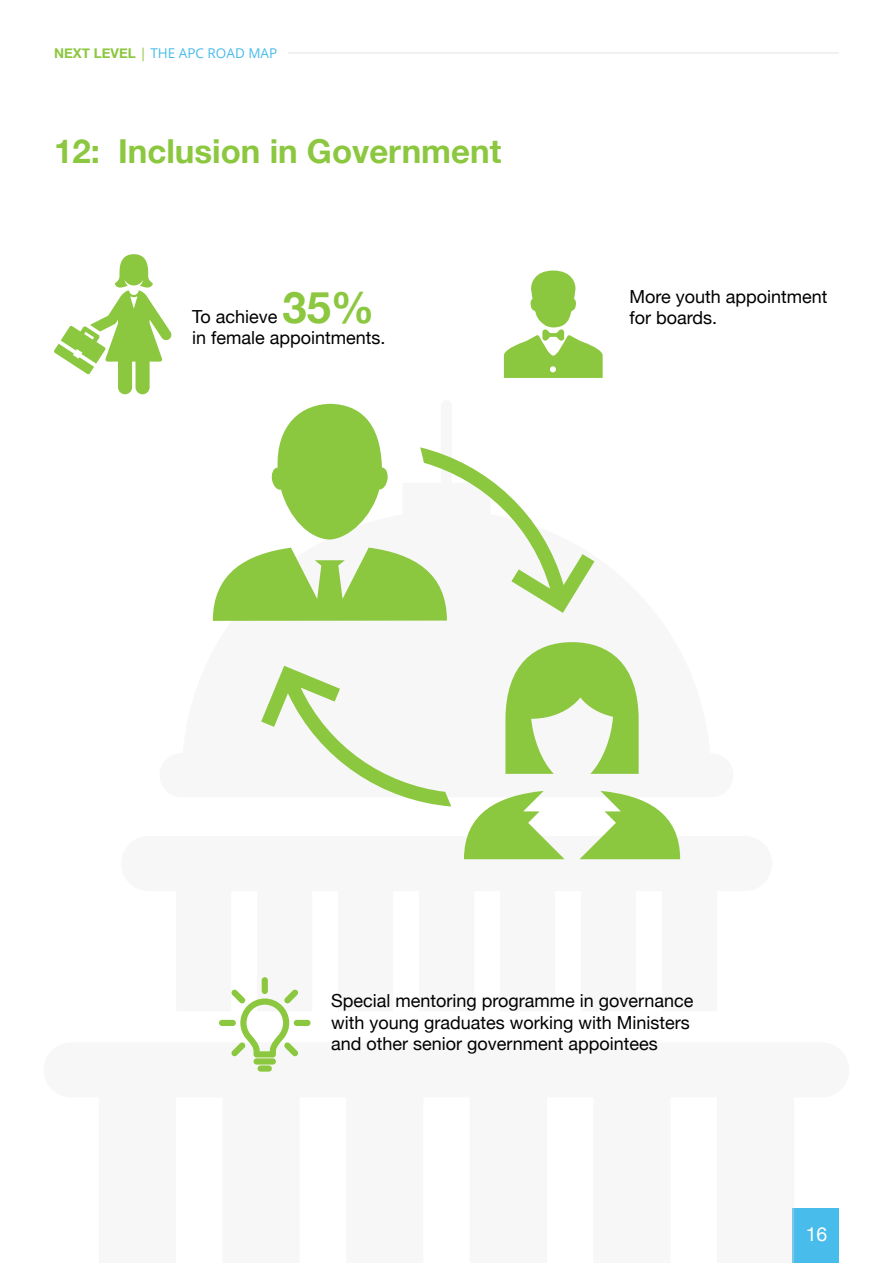
<style>
.page{position:relative;width:893px;height:1263px;background:#fff}
.page>*{position:absolute;margin:0;border:0;box-sizing:border-box;transform-origin:0 0}
.t1{font:700 43.5px "Helvetica Neue";color:#8cc740}
.t2{font:700 33px "Helvetica Neue";color:#8cc740}
.t3{font:19.5px "Helvetica Neue";color:#fff}
.t4{font:18px/21.6px "Helvetica Neue";color:#000}
.t5{font:13.5px "Open Sans";color:#48bceb}
.s1{font-family:"Helvetica Neue";font-weight:700;color:#8cc740}
.s2{color:#8cc740}
</style>
<div class="page">
<hr style="left:288px;top:52px;width:551px;height:1px;background:#e6e6e6">
<svg style="left:253px;top:1052px;width:586px;height:211px"></svg>
<svg style="left:213px;top:404px;width:467px;height:455px"></svg>
<svg style="left:54px;top:254px;width:118px;height:140px"></svg>
<svg style="left:504px;top:271px;width:99px;height:107px"></svg>
<div style="left:254px;top:1058px;width:22px;height:6px;background:#8cc740;border-radius:3px"></div>
<div style="left:258px;top:1065px;width:14px;height:6px;background:#8cc740;border-radius:3px"></div>
<div style="left:294px;top:1020px;width:17px;height:6px;background:#8cc740;border-radius:3px"></div>
<div style="left:219px;top:1020px;width:17px;height:6px;background:#8cc740;border-radius:3px"></div>
<div style="left:262px;top:977px;width:6px;height:17px;background:#8cc740;border-radius:3px"></div>
<svg style="left:231px;top:989px;width:67px;height:68px"></svg>
<p class="t5" style="left:54px;top:43px;width:225px"><span class="s1">NEXT LEVEL</span> <span class="s2">|</span> THE APC ROAD MAP</p>
<h2 class="t2" style="left:54px;top:131px;width:449px">12: Inclusion in Government</h2>
<h1 class="t1" style="left:283px;top:280px;width:93px">35%</h1>
<p class="t4" style="left:629px;top:285px;width:200px">More youth appointment for boards.</p>
<p class="t4" style="left:192px;top:305px;width:87px">To achieve</p>
<p class="t4" style="left:192px;top:327px;width:195px">in female appointments.</p>
<p class="t4" style="left:331px;top:989px;width:364px">Special mentoring programme in governance with young graduates working with Ministers and other senior government appointees</p>
<p class="t3" style="left:806px;top:1222px;width:23px">16</p>
</div>
